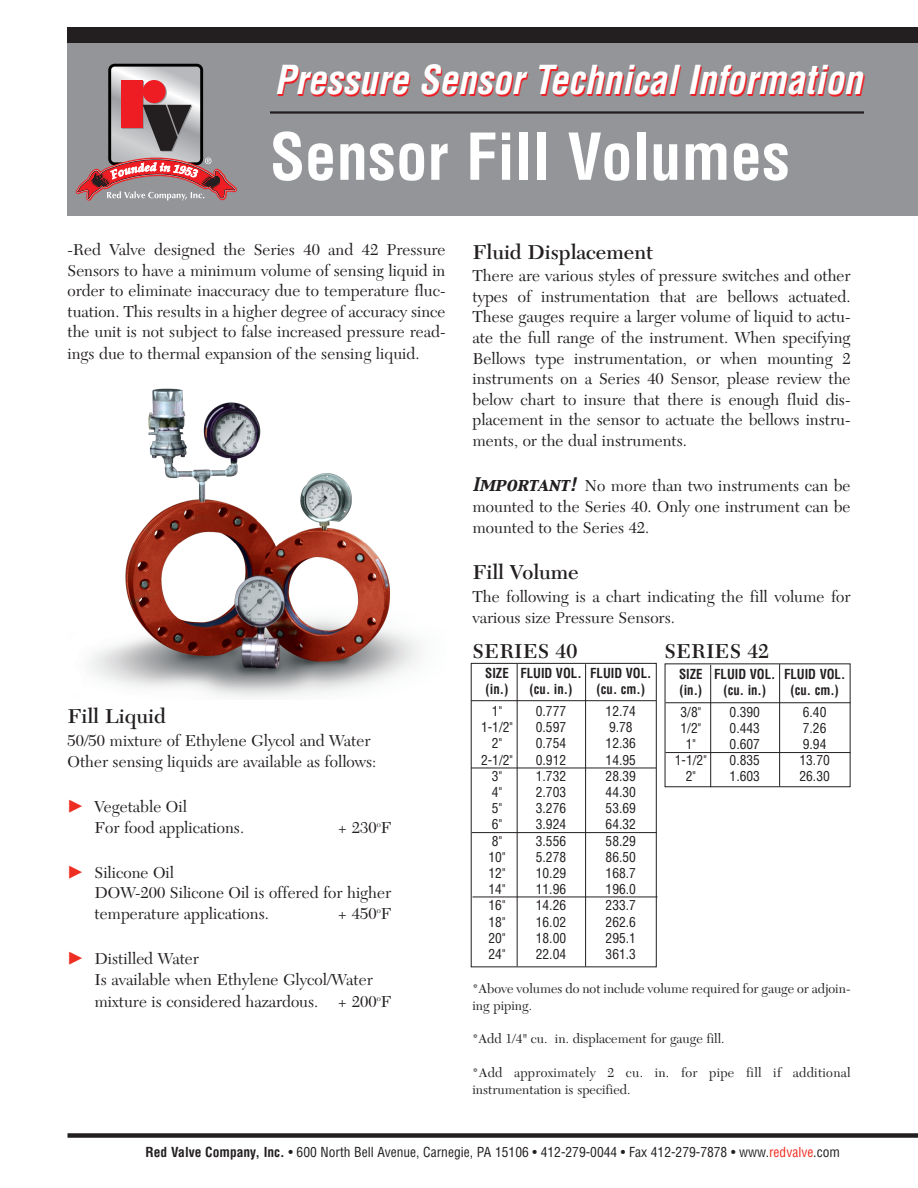
<style>
.page{position:relative;width:918px;height:1188px;background:#fff}
.page>*{position:absolute;margin:0;border:0;box-sizing:border-box;transform-origin:0 0}
.t1{font:700 condensed 63px "Helvetica";color:#fff}
.t2{font:italic 700 condensed 39px "Helvetica";color:#ee1e24;scale:.95 1}
.t3{font:600 21px "New Caledonia";color:#231f20}
.t4{font:16.5px/20.5px "New Caledonia";color:#231f20}
.t5{font:condensed 13.5px "Helvetica";color:#231f20}
.t6{font:13.5px/16.8px "New Caledonia";color:#231f20}
.t7{font:700 condensed 13.5px/16.2px "Helvetica";color:#231f20;scale:.95 1}
.t8{font:13.5px/16.8px "New Caledonia";letter-spacing:.02em;color:#231f20}
.s1{font-family:"Capitals";font-style:italic}
.s2{font-weight:700}
.s3{color:#ee2e22}
</style>
<div class="page">
<div style="left:471px;top:663px;width:186px;height:304px;border:1px solid #231f20"></div>
<div style="left:68px;top:27px;width:850px;height:189px;background:#939598"></div>
<div style="left:68px;top:1133px;width:850px;height:5px;background:#231f20"></div>
<svg style="left:110px;top:65px;width:92px;height:99px;background:#d5d5d7"></svg>
<div style="left:108px;top:64px;width:95px;height:101px;border:3px solid #000;border-radius:5px"></div>
<div style="left:122px;top:81px;width:22px;height:47px;background:#ee1d23"></div>
<svg style="left:144px;top:81px;width:23px;height:23px"></svg>
<div style="left:121px;top:80px;width:21px;height:47px;background:#ee1d23"></div>
<div style="left:143px;top:80px;width:23px;height:23px;background:#ee1d23;border-radius:50%"></div>
<div style="left:68px;top:27px;width:850px;height:15px;background:#231f20"></div>
<hr style="left:270px;top:111px;width:594px;height:3px;background:#231f20">
<img style="left:90px;top:388px;width:330px;height:310px">
<div style="left:665px;top:663px;width:185px;height:124px;border:1px solid #231f20"></div>
<hr style="left:517px;top:664px;width:1px;height:302px;background:#231f20">
<hr style="left:585px;top:664px;width:1px;height:303px;background:#231f20">
<hr style="left:710px;top:665px;width:1px;height:122px;background:#231f20">
<hr style="left:779px;top:664px;width:1px;height:122px;background:#231f20">
<hr style="left:471px;top:700px;width:185px;height:1px;background:#231f20">
<hr style="left:666px;top:702px;width:184px;height:1px;background:#231f20">
<hr style="left:666px;top:752px;width:184px;height:1px;background:#231f20">
<hr style="left:471px;top:768px;width:185px;height:1px;background:#231f20">
<hr style="left:472px;top:832px;width:185px;height:1px;background:#231f20">
<hr style="left:472px;top:897px;width:185px;height:1px;background:#231f20">
<svg style="left:76px;top:105px;width:161px;height:96px"></svg>
<h2 class="t2" style="left:276px;top:59px;width:620px">Pressure Sensor Technical Information</h2>
<h1 class="t1" style="left:270px;top:121px;width:522px">Sensor Fill Volumes</h1>
<p class="t4" style="left:68px;top:241px;width:380px;text-align:justify">-Red Valve designed the Series 40 and 42 Pressure Sensors to have a minimum volume of sensing liquid in order to eliminate inaccuracy due to temperature fluc&shy;tuation. This results in a higher degree of accuracy since the unit is not subject to false increased pressure read&shy;ings due to thermal expansion of the sensing liquid.</p>
<p class="t3" style="left:68px;top:708px;width:100px">Fill Liquid</p>
<p class="t4" style="left:68px;top:732px;width:310px">50/50 mixture of Ethylene Glycol and Water<br>Other sensing liquids are available as follows:</p>
<p class="t4" style="left:94px;top:798px;width:151px">Vegetable Oil<br>For food applications.</p>
<p class="t4" style="left:337px;top:819px;width:56px">+ 230<sup>o</sup>F</p>
<p class="t4" style="left:94px;top:864px;width:298px">Silicone Oil<br>DOW-200 Silicone Oil is offered for higher temperature applications.</p>
<p class="t4" style="left:338px;top:905px;width:55px">+ 450<sup>o</sup>F</p>
<p class="t4" style="left:94px;top:950px;width:299px;line-height:21.1px">Distilled Water<br>Is available when Ethylene Glycol/Water mixture is considered hazardous. + 200<sup>o</sup>F</p>
<p class="t3" style="left:472px;top:243px;width:182px">Fluid Displacement</p>
<p class="t4" style="left:472px;top:267px;width:380px;text-align:justify">There are various styles of pressure switches and other types of instrumentation that are bellows actuated.<br>These gauges require a larger volume of liquid to actu&shy;ate the full range of the instrument. When specifying Bellows type instrumentation, or when mounting 2 instruments on a Series 40 Sensor, please review the below chart to insure that there is enough fluid dis&shy;placement in the sensor to actuate the bellows instru&shy;ments, or the dual instruments.</p>
<p class="t4" style="left:472px;top:477px;width:380px;text-align:justify"><span class="s1">Important!</span> No more than two instruments can be mounted to the Series 40. Only one instrument can be mounted to the Series 42.</p>
<p class="t3" style="left:472px;top:564px;width:108px">Fill Volume</p>
<p class="t4" style="left:472px;top:588px;width:380px">The following is a chart indicating the fill volume for various size Pressure Sensors.</p>
<p class="t3" style="left:472px;top:643px;width:106px">SERIES 40</p>
<p class="t3" style="left:664px;top:643px;width:106px">SERIES 42</p>
<p class="t7" style="left:485px;top:665px;width:177px">SIZE FLUID VOL. FLUID VOL. (in.)</p>
<p class="t7" style="left:530px;top:682px;width:46px">(cu. in.)</p>
<p class="t7" style="left:597px;top:682px;width:52px">(cu. cm.)</p>
<p class="t7" style="left:679px;top:666px;width:177px">SIZE FLUID VOL. FLUID VOL. (in.)</p>
<p class="t7" style="left:723px;top:682px;width:46px">(cu. in.)</p>
<p class="t7" style="left:791px;top:682px;width:52px">(cu. cm.)</p>
<p class="t5" style="left:492px;top:704px;width:12px">1"</p>
<p class="t5" style="left:536px;top:704px;width:32px">0.777</p>
<p class="t5" style="left:606px;top:704px;width:32px">12.74</p>
<p class="t5" style="left:481px;top:720px;width:33px">1-1/2"</p>
<p class="t5" style="left:536px;top:720px;width:32px">0.597</p>
<p class="t5" style="left:609px;top:720px;width:25px">9.78</p>
<p class="t5" style="left:492px;top:736px;width:12px">2"</p>
<p class="t5" style="left:536px;top:736px;width:32px">0.754</p>
<p class="t5" style="left:606px;top:736px;width:32px">12.36</p>
<p class="t5" style="left:481px;top:752px;width:33px">2-1/2"</p>
<p class="t5" style="left:536px;top:752px;width:32px">0.912</p>
<p class="t5" style="left:606px;top:752px;width:32px">14.95</p>
<p class="t5" style="left:492px;top:768px;width:12px">3"</p>
<p class="t5" style="left:536px;top:768px;width:32px">1.732</p>
<p class="t5" style="left:606px;top:768px;width:32px">28.39</p>
<p class="t5" style="left:492px;top:785px;width:12px">4"</p>
<p class="t5" style="left:536px;top:785px;width:32px">2.703</p>
<p class="t5" style="left:606px;top:785px;width:32px">44.30</p>
<p class="t5" style="left:492px;top:801px;width:12px">5"</p>
<p class="t5" style="left:536px;top:801px;width:32px">3.276</p>
<p class="t5" style="left:606px;top:801px;width:32px">53.69</p>
<p class="t5" style="left:492px;top:817px;width:12px">6"</p>
<p class="t5" style="left:536px;top:817px;width:32px">3.924</p>
<p class="t5" style="left:606px;top:817px;width:32px">64.32</p>
<p class="t5" style="left:492px;top:833px;width:12px">8"</p>
<p class="t5" style="left:536px;top:833px;width:32px">3.556</p>
<p class="t5" style="left:606px;top:833px;width:32px">58.29</p>
<p class="t5" style="left:489px;top:849px;width:18px">10"</p>
<p class="t5" style="left:536px;top:849px;width:32px">5.278</p>
<p class="t5" style="left:606px;top:849px;width:32px">86.50</p>
<p class="t5" style="left:489px;top:866px;width:18px">12"</p>
<p class="t5" style="left:536px;top:866px;width:32px">10.29</p>
<p class="t5" style="left:606px;top:866px;width:32px">168.7</p>
<p class="t5" style="left:489px;top:882px;width:18px">14"</p>
<p class="t5" style="left:536px;top:882px;width:32px">11.96</p>
<p class="t5" style="left:606px;top:882px;width:32px">196.0</p>
<p class="t5" style="left:489px;top:898px;width:18px">16"</p>
<p class="t5" style="left:536px;top:898px;width:32px">14.26</p>
<p class="t5" style="left:606px;top:898px;width:32px">233.7</p>
<p class="t5" style="left:489px;top:914px;width:18px">18"</p>
<p class="t5" style="left:536px;top:914px;width:32px">16.02</p>
<p class="t5" style="left:606px;top:914px;width:32px">262.6</p>
<p class="t5" style="left:489px;top:930px;width:18px">20"</p>
<p class="t5" style="left:536px;top:930px;width:32px">18.00</p>
<p class="t5" style="left:606px;top:930px;width:32px">295.1</p>
<p class="t5" style="left:489px;top:947px;width:18px">24"</p>
<p class="t5" style="left:536px;top:947px;width:32px">22.04</p>
<p class="t5" style="left:606px;top:947px;width:32px">361.3</p>
<p class="t5" style="left:681px;top:704px;width:22px">3/8"</p>
<p class="t5" style="left:730px;top:704px;width:32px">0.390</p>
<p class="t5" style="left:803px;top:704px;width:25px">6.40</p>
<p class="t5" style="left:681px;top:720px;width:22px">1/2"</p>
<p class="t5" style="left:730px;top:720px;width:32px">0.443</p>
<p class="t5" style="left:803px;top:720px;width:25px">7.26</p>
<p class="t5" style="left:686px;top:736px;width:12px">1"</p>
<p class="t5" style="left:730px;top:736px;width:32px">0.607</p>
<p class="t5" style="left:803px;top:736px;width:25px">9.94</p>
<p class="t5" style="left:675px;top:753px;width:33px">1-1/2"</p>
<p class="t5" style="left:730px;top:753px;width:32px">0.835</p>
<p class="t5" style="left:799px;top:753px;width:32px">13.70</p>
<p class="t5" style="left:686px;top:769px;width:12px">2"</p>
<p class="t5" style="left:730px;top:769px;width:32px">1.603</p>
<p class="t5" style="left:799px;top:769px;width:32px">26.30</p>
<p class="t6" style="left:472px;top:981px;width:380px">*Above volumes do not include volume required for gauge or adjoin&shy;ing piping.</p>
<p class="t6" style="left:472px;top:1032px;width:254px">*Add 1/4" cu. in. displacement for gauge fill.</p>
<p class="t8" style="left:472px;top:1065px;width:380px">*Add approximately 2 cu. in. for pipe fill if additional instrumentation is specified.</p>
<p class="t5" style="left:146px;top:1144px;width:696px"><span class="s2">Red Valve Company, Inc.</span> • 600 North Bell Avenue, Carnegie, PA 15106 • 412-279-0044 • Fax 412-279-7878 • www.<span class="s3">redvalve</span>.com</p>
</div>
